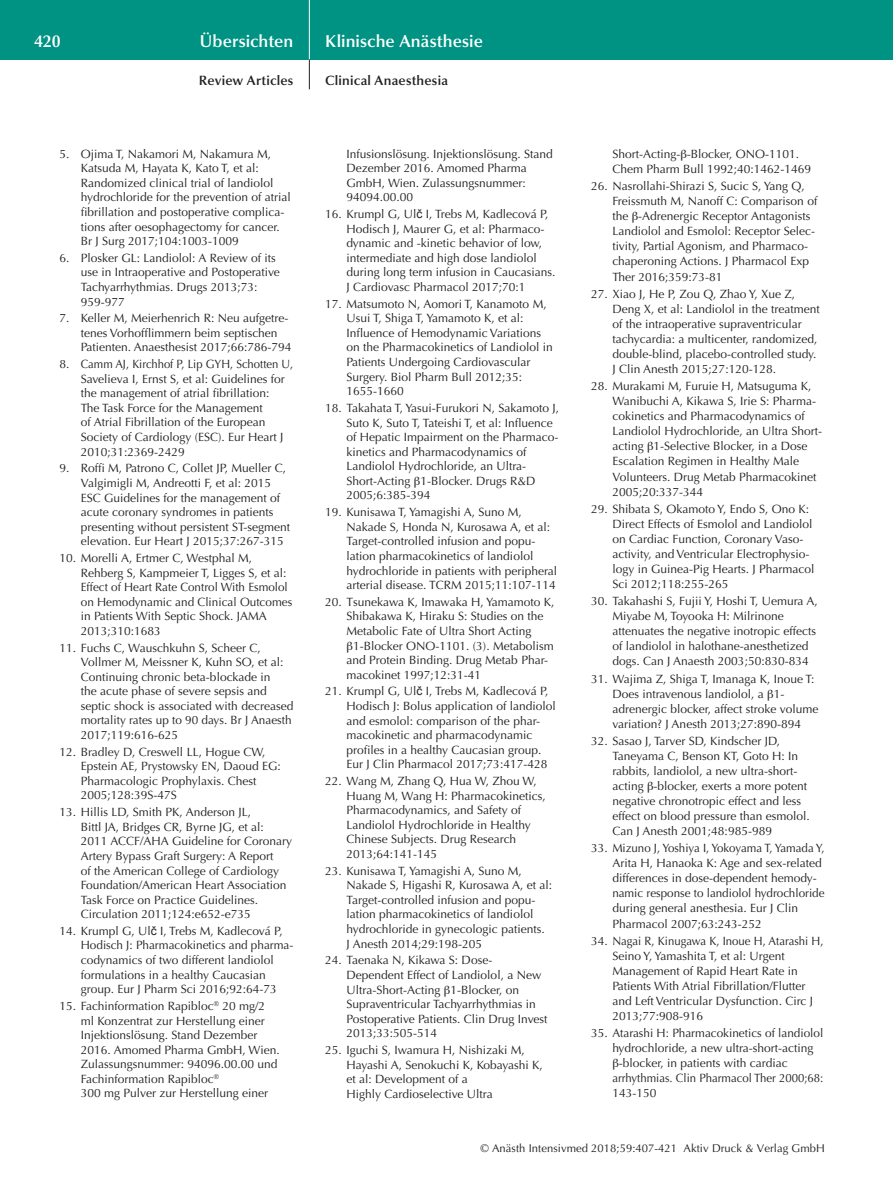
<style>
.page{position:relative;width:893px;height:1191px;background:#fff}
.page>*{position:absolute;margin:0;border:0;box-sizing:border-box;transform-origin:0 0}
.t1{font:600 17.25px "Optima";letter-spacing:.005em;color:#fff}
.t2{font:600 13.5px "Optima";letter-spacing:.015em;color:#231f20}
.t3{font:12px/14.5px "Optima";color:#231f20}
.t4{font:12px "Optima";color:#231f20;scale:.95 1}
.t5{font:11.25px "Optima";letter-spacing:.005em;color:#231f20}
.s1{font-family:"Arial"}
</style>
<div class="page">
<div style="left:0;top:0;width:893px;height:60px;background:#009383"></div>
<hr style="left:309px;top:0;width:1px;height:60px;background:#fff">
<svg style="left:309px;top:60px;width:1px;height:29px"></svg>
<h1 class="t1" style="left:34px;top:31px;width:28px">420</h1>
<h1 class="t1" style="left:200px;top:31px;width:95px">Übersichten</h1>
<p class="t2" style="left:199px;top:73px;width:96px">Review Articles</p>
<p class="t3" style="left:81px;top:146px;width:211px;text-indent:-21px">5. Ojima T, Nakamori M, Nakamura M, Katsuda M, Hayata K, Kato T, et al:<br>Randomized clinical trial of landiolol hydrochloride for the prevention of atrial fibrillation and postoperative complica&shy;tions after oesophagectomy for cancer.<br>Br J Surg 2017;104:1003-1009</p>
<p class="t3" style="left:81px;top:251px;width:201px;text-indent:-21px">6. Plosker GL: Landiolol: A Review of its use in Intraoperative and Postoperative<br>Tachyarrhythmias. Drugs 2013;73:<br>959-977</p>
<p class="t3" style="left:81px;top:311px;width:212px;text-indent:-21px">7. Keller M, Meierhenrich R: Neu aufgetre&shy;tenes Vorhofflimmern beim septischen<br>Patienten. Anaesthesist 2017;66:786-794</p>
<p class="t3" style="left:81px;top:357px;width:214px;text-indent:-21px">8. Camm AJ, Kirchhof P, Lip GYH, Schotten U, Savelieva I, Ernst S, et al: Guidelines for the management of atrial fibrillation:<br>The Task Force for the Management<br>of Atrial Fibrillation of the European Society of Cardiology (ESC). Eur Heart J 2010;31:2369-2429</p>
<p class="t3" style="left:81px;top:461px;width:211px;text-indent:-21px">9. Roffi M, Patrono C, Collet JP, Mueller C, Valgimigli M, Andreotti F, et al: 2015<br>ESC Guidelines for the management of acute coronary syndromes in patients presenting without persistent ST-segment elevation. Eur Heart J 2015;37:267-315</p>
<p class="t3" style="left:81px;top:551px;width:213px;text-indent:-21px">10. Morelli A, Ertmer C, Westphal M, Rehberg S, Kampmeier T, Ligges S, et al:<br>Effect of Heart Rate Control With Esmolol on Hemodynamic and Clinical Outcomes in Patients With Septic Shock. JAMA 2013;310:1683</p>
<p class="t3" style="left:81px;top:640px;width:214px;text-indent:-21px">11. Fuchs C, Wauschkuhn S, Scheer C, Vollmer M, Meissner K, Kuhn SO, et al:<br>Continuing chronic beta-blockade in<br>the acute phase of severe sepsis and septic shock is associated with decreased mortality rates up to 90 days. Br J Anaesth 2017;119:616-625</p>
<p class="t3" style="left:81px;top:744px;width:201px;text-indent:-21px">12. Bradley D, Creswell LL, Hogue CW,<br>Epstein AE, Prystowsky EN, Daoud EG:<br>Pharmacologic Prophylaxis. Chest<br>2005;128:39S-47S</p>
<p class="t3" style="left:81px;top:805px;width:213px;text-indent:-21px">13. Hillis LD, Smith PK, Anderson JL,<br>Bittl JA, Bridges CR, Byrne JG, et al:<br>2011 ACCF/AHA Guideline for Coronary Artery Bypass Graft Surgery: A Report<br>of the American College of Cardiology Foundation/American Heart Association Task Force on Practice Guidelines.<br>Circulation 2011;124:e652-e735</p>
<p class="t3" style="left:81px;top:923px;width:213px;text-indent:-21px">14. Krumpl G, Ul<span class="s1">č</span> I, Trebs M, Kadlecová P, Hodisch J: Pharmacokinetics and pharma&shy;codynamics of two different landiolol formulations in a healthy Caucasian group. Eur J Pharm Sci 2016;92:64-73</p>
<p class="t3" style="left:81px;top:998px;width:200px;text-indent:-21px">15. Fachinformation Rapibloc<sup>®</sup> 20 mg/2 ml Konzentrat zur Herstellung einer Injektionslösung. Stand Dezember 2016. Amomed Pharma GmbH, Wien.<br>Zulassungsnummer: 94096.00.00 und Fachinformation Rapibloc<sup>®<br></sup>300 mg Pulver zur Herstellung einer</p>
<h1 class="t1" style="left:325px;top:31px;width:159px">Klinische Anästhesie</h1>
<p class="t2" style="left:325px;top:73px;width:124px">Clinical Anaesthesia</p>
<p class="t3" style="left:347px;top:146px;width:208px">Infusionslösung. Injektionslösung. Stand<br>Dezember 2016. Amomed Pharma<br>GmbH, Wien. Zulassungsnummer:<br>94094.00.00</p>
<p class="t3" style="left:347px;top:207px;width:210px;text-indent:-21px">16. Krumpl G, Ul<span class="s1">č</span> I, Trebs M, Kadlecová P, Hodisch J, Maurer G, et al: Pharmaco&shy;dynamic and -kinetic behavior of low, intermediate and high dose landiolol during long term infusion in Caucasians.<br>J Cardiovasc Pharmacol 2017;70:1</p>
<p class="t3" style="left:347px;top:296px;width:208px;text-indent:-21px">17. Matsumoto N, Aomori T, Kanamoto M, Usui T, Shiga T, Yamamoto K, et al:<br>Influence of Hemodynamic Variations on the Pharmacokinetics of Landiolol in Patients Undergoing Cardiovascular Surgery. Biol Pharm Bull 2012;35:<br>1655-1660</p>
<p class="t3" style="left:347px;top:401px;width:214px;text-indent:-21px">18. Takahata T, Yasui-Furukori N, Sakamoto J, Suto K, Suto T, Tateishi T, et al: Influence of Hepatic Impairment on the Pharmaco&shy;kinetics and Pharmacodynamics of Landiolol Hydrochloride, an Ultra-Short-Acting 1-Blocker. Drugs R&amp;D 2005;6:385-394</p>
<p class="t3" style="left:347px;top:505px;width:212px;text-indent:-21px">19. Kunisawa T, Yamagishi A, Suno M, Nakade S, Honda N, Kurosawa A, et al:<br>Target-controlled infusion and popu&shy;lation pharmacokinetics of landiolol hydrochloride in patients with peripheral arterial disease. TCRM 2015;11:107-114</p>
<p class="t3" style="left:325px;top:594px;width:231px">20. Tsunekawa K, Imawaka H, Yamamoto K,</p>
<p class="t3" style="left:347px;top:609px;width:198px">Shibakawa K, Hiraku S: Studies on the</p>
<p class="t3" style="left:347px;top:624px;width:186px">Metabolic Fate of Ultra Short Acting</p>
<p class="t3" style="left:353px;top:638px;width:202px">1-Blocker ONO-1101. (3). Metabolism</p>
<p class="t3" style="left:347px;top:653px;width:202px">and Protein Binding. Drug Metab Phar-</p>
<p class="t3" style="left:347px;top:667px;width:136px">macokinet 1997;12:31-41</p>
<p class="t3" style="left:347px;top:684px;width:211px;text-indent:-21px">21. Krumpl G, Ul<span class="s1">č</span> I, Trebs M, Kadlecová P, Hodisch J: Bolus application of landiolol and esmolol: comparison of the phar&shy;macokinetic and pharmacodynamic profiles in a healthy Caucasian group.<br>Eur J Clin Pharmacol 2017;73:417-428</p>
<p class="t3" style="left:347px;top:774px;width:201px;text-indent:-21px">22. Wang M, Zhang Q, Hua W, Zhou W,<br>Huang M, Wang H: Pharmacokinetics,<br>Pharmacodynamics, and Safety of<br>Landiolol Hydrochloride in Healthy<br>Chinese Subjects. Drug Research<br>2013;64:141-145</p>
<p class="t3" style="left:347px;top:863px;width:207px;text-indent:-21px">23. Kunisawa T, Yamagishi A, Suno M, Nakade S, Higashi R, Kurosawa A, et al:<br>Target-controlled infusion and popu&shy;lation pharmacokinetics of landiolol hydrochloride in gynecologic patients.<br>J Anesth 2014;29:198-205</p>
<p class="t3" style="left:347px;top:953px;width:202px;text-indent:-21px">24. Taenaka N, Kikawa S: Dose-Dependent Effect of Landiolol, a New Ultra-Short-Acting 1-Blocker, on Supraventricular Tachyarrhythmias in Postoperative Patients. Clin Drug Invest 2013;33:505-514</p>
<p class="t3" style="left:347px;top:1042px;width:198px;text-indent:-21px">25. Iguchi S, Iwamura H, Nishizaki M,<br>Hayashi A, Senokuchi K, Kobayashi K, et al: Development of a<br>Highly Cardioselective Ultra</p>
<p class="t3" style="left:612px;top:147px;width:200px;line-height:15px">Short-Acting- -Blocker, ONO-1101.<br>Chem Pharm Bull 1992;40:1462-1469</p>
<p class="t3" style="left:612px;top:179px;width:206px;line-height:15px;text-indent:-21px">26. Nasrollahi-Shirazi S, Sucic S, Yang Q, Freissmuth M, Nanoff C: Comparison of the -Adrenergic Receptor Antagonists Landiolol and Esmolol: Receptor Selec&shy;tivity, Partial Agonism, and Pharmaco&shy;chaperoning Actions. J Pharmacol Exp Ther 2016;359:73-81</p>
<p class="t3" style="left:612px;top:286px;width:209px;line-height:15px;text-indent:-21px">27. Xiao J, He P, Zou Q, Zhao Y, Xue Z, Deng X, et al: Landiolol in the treatment of the intraoperative supraventricular tachycardia: a multicenter, randomized, double-blind, placebo-controlled study.<br>J Clin Anesth 2015;27:120-128.</p>
<p class="t3" style="left:612px;top:379px;width:211px;line-height:15px;text-indent:-21px">28. Murakami M, Furuie H, Matsuguma K, Wanibuchi A, Kikawa S, Irie S: Pharma&shy;cokinetics and Pharmacodynamics of Landiolol Hydrochloride, an Ultra Short&shy;acting 1-Selective Blocker, in a Dose Escalation Regimen in Healthy Male Volunteers. Drug Metab Pharmacokinet 2005;20:337-344</p>
<p class="t3" style="left:612px;top:501px;width:204px;line-height:15px;text-indent:-21px">29. Shibata S, Okamoto Y, Endo S, Ono K:<br>Direct Effects of Esmolol and Landiolol on Cardiac Function, Coronary Vaso&shy;activity, and Ventricular Electrophysio&shy;logy in Guinea-Pig Hearts. J Pharmacol Sci 2012;118:255-265</p>
<p class="t3" style="left:612px;top:594px;width:207px;line-height:15px;text-indent:-21px">30. Takahashi S, Fujii Y, Hoshi T, Uemura A, Miyabe M, Toyooka H: Milrinone attenuates the negative inotropic effects of landiolol in halothane-anesthetized dogs. Can J Anaesth 2003;50:830-834</p>
<p class="t3" style="left:612px;top:671px;width:208px;line-height:15px;text-indent:-21px">31. Wajima Z, Shiga T, Imanaga K, Inoue T:<br>Does intravenous landiolol, a 1- adrenergic blocker, affect stroke volume variation? J Anesth 2013;27:890-894</p>
<p class="t3" style="left:612px;top:733px;width:199px;line-height:15px;text-indent:-21px">32. Sasao J, Tarver SD, Kindscher JD, Taneyama C, Benson KT, Goto H: In rabbits, landiolol, a new ultra-short&shy;acting -blocker, exerts a more potent negative chronotropic effect and less effect on blood pressure than esmolol.<br>Can J Anesth 2001;48:985-989</p>
<p class="t3" style="left:612px;top:841px;width:214px;line-height:15px;text-indent:-21px">33. Mizuno J, Yoshiya I, Yokoyama T, Yamada Y, Arita H, Hanaoka K: Age and sex-related differences in dose-dependent hemody&shy;namic response to landiolol hydrochloride during general anesthesia. Eur J Clin Pharmacol 2007;63:243-252</p>
<p class="t3" style="left:612px;top:933px;width:213px;line-height:15px;text-indent:-21px">34. Nagai R, Kinugawa K, Inoue H, Atarashi H, Seino Y, Yamashita T, et al: Urgent Management of Rapid Heart Rate in Patients With Atrial Fibrillation/Flutter and Left Ventricular Dysfunction. Circ J 2013;77:908-916</p>
<p class="t3" style="left:591px;top:1026px;width:234px">35. Atarashi H: Pharmacokinetics of landiolol</p>
<p class="t3" style="left:612px;top:1041px;width:203px">hydrochloride, a new ultra-short-acting</p>
<p class="t3" style="left:619px;top:1056px;width:170px">-blocker, in patients with cardiac</p>
<p class="t4" style="left:612px;top:1071px;width:224px">arrhythmias. Clin Pharmacol Ther 2000;68:</p>
<p class="t3" style="left:612px;top:1086px;width:46px">143-150</p>
<p class="t5" style="left:480px;top:1142px;width:346px">© Anästh Intensivmed 2018;59:407-421 Aktiv Druck &amp; Verlag GmbH</p>
</div>
